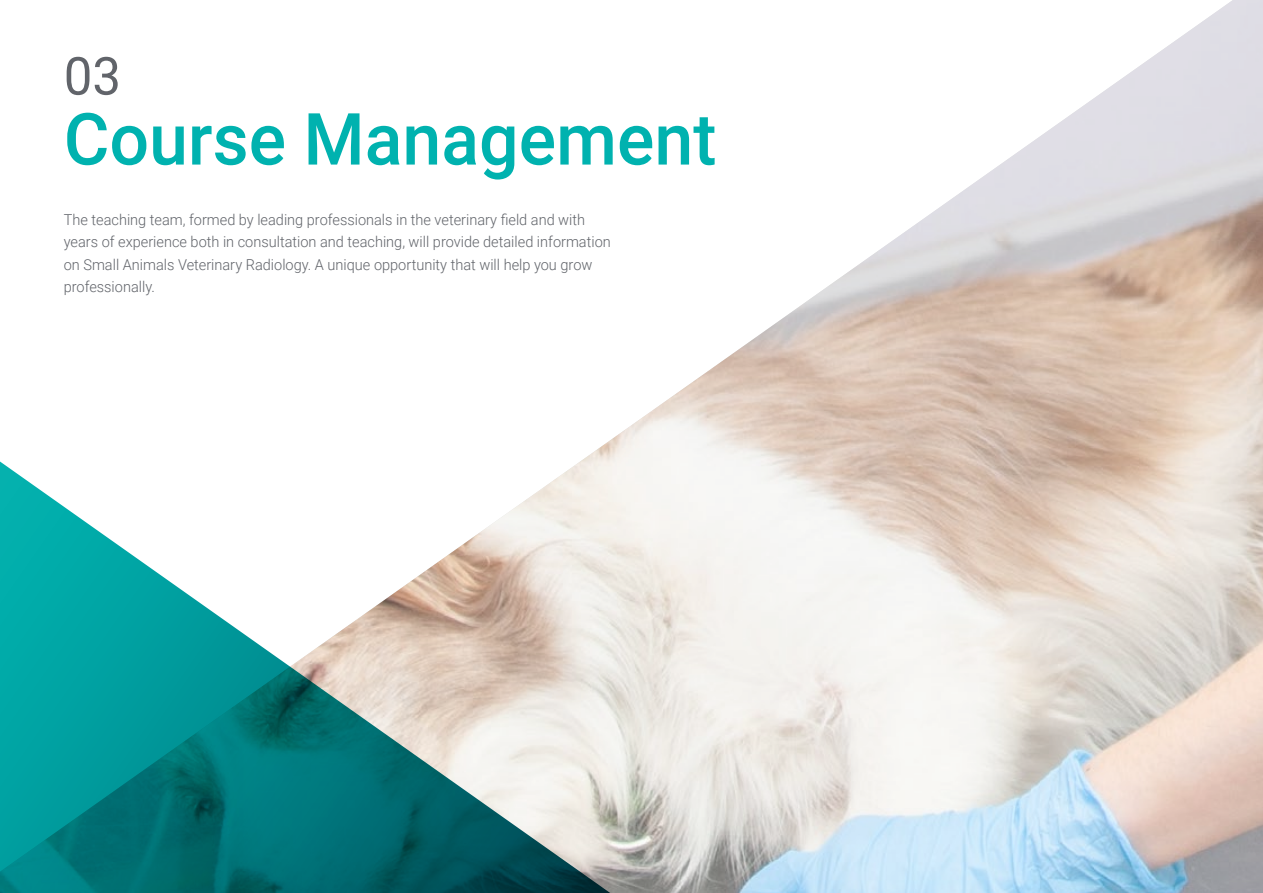
<style>
.page{position:relative;width:1263px;height:893px;background:#fff}
.page>*{position:absolute;margin:0;border:0;box-sizing:border-box;transform-origin:0 0}
.t1{font:500 72px "Roboto";color:#00b2af}
.t2{font:52.5px "Roboto";color:#61646a}
.t3{font:300 15px/22.5px "Roboto";color:#61646a}
</style>
<div class="page">
<img style="left:602px;top:0;width:661px;height:893px">
<svg style="left:0;top:446px;width:640px;height:447px"></svg>
<h2 class="t2" style="left:64px;top:39px;width:59px">03</h2>
<h1 class="t1" style="left:64px;top:89px;width:654px">Course Management</h1>
<p class="t3" style="left:64px;top:208px;width:548px">The teaching team, formed by leading professionals in the veterinary field and with years of experience both in consultation and teaching, will provide detailed information on Small Animals Veterinary Radiology. A unique opportunity that will help you grow professionally.</p>
</div>
